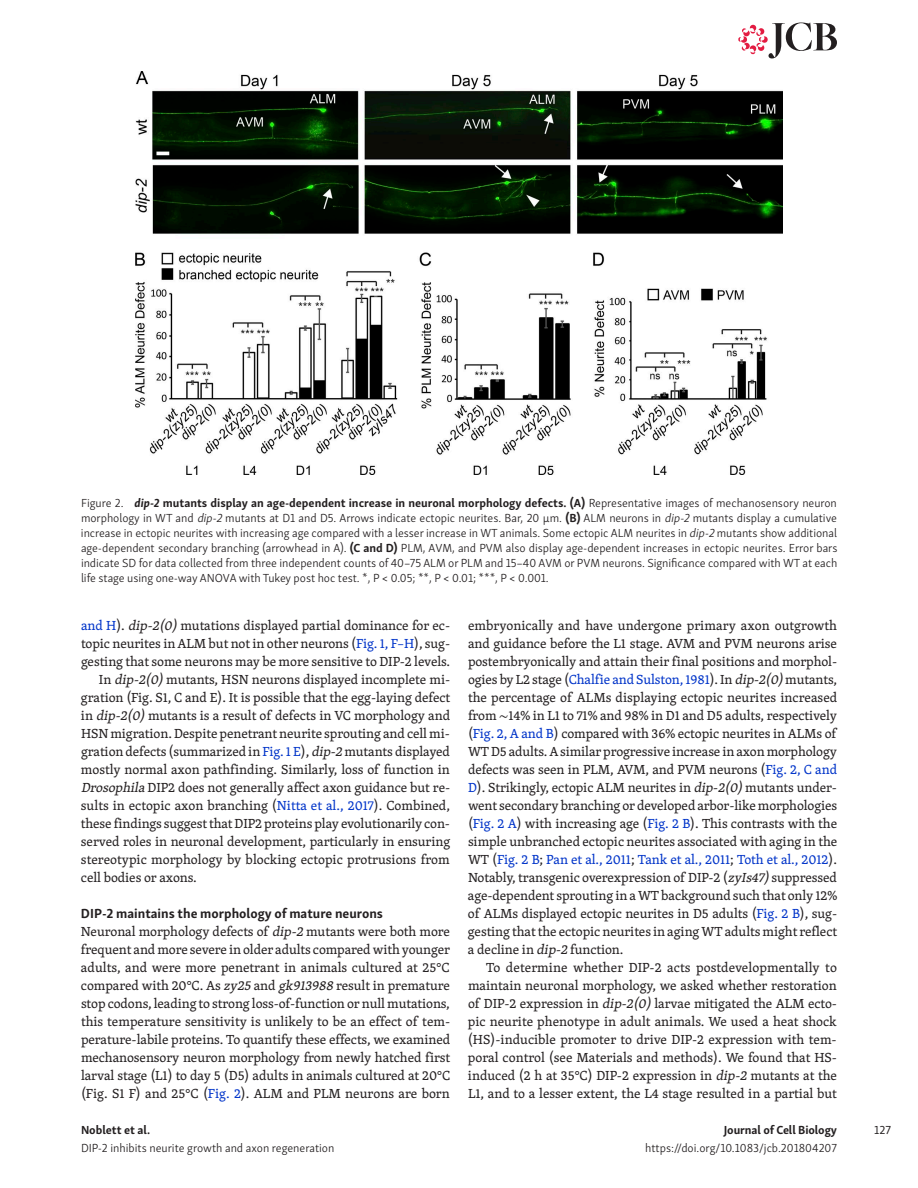
<style>
.page{position:relative;width:918px;height:1188px;background:#fff}
.page>*{position:absolute;margin:0;border:0;box-sizing:border-box;transform-origin:0 0}
.t1{font:13.5px/18px "Skolar PE";letter-spacing:-.005em;color:#231f20;text-align:justify}
.t2{font:700 13.5px "Skolar Sans PE";color:#231f20}
.t3{font:300 12px/15px "Skolar Sans PE";color:#231f20;text-align:justify}
.t4{font:700 12px "Skolar Sans PE";letter-spacing:-.005em;color:#231f20}
.t5{font:12px "Skolar Sans PE";color:#231f20}
.s1{font-weight:700;font-style:italic}
.s2{font-weight:700}
.s3{font-style:italic}
.s4{color:#0034c9}
.s5{font-family:"STIX"}
</style>
<div class="page">
<svg style="left:738px;top:23px;width:99px;height:35px"></svg>
<img style="left:135px;top:72px;width:648px;height:402px">
<p class="t3" style="left:81px;top:495px;width:758px">Figure 2. <span class="s1">dip-2</span> <span class="s2">mutants display an age-dependent increase in neuronal morphology defects. (A)</span> Representative images of mechanosensory neuron morphology in WT and <span class="s3">dip-2</span> mutants at D1 and D5. Arrows indicate ectopic neurites. Bar, 20 µm. <span class="s2">(B)</span> ALM neurons in <span class="s3">dip-2</span> mutants display a cumulative increase in ectopic neurites with increasing age compared with a lesser increase in WT animals. Some ectopic ALM neurites in <span class="s3">dip-2</span> mutants show additional age-dependent secondary branching (arrowhead in A). <span class="s2">(C and D)</span> PLM, AVM, and PVM also display age-dependent increases in ectopic neurites. Error bars indicate SD for data collected from three independent counts of 40–75 ALM or PLM and 15–40 AVM or PVM neurons. Significance compared with WT at each life stage using one-way ANOVA with Tukey post hoc test. *, P &lt; 0.05; **, P &lt; 0.01; ***, P &lt; 0.001.</p>
<p class="t1" style="left:81px;top:616px;width:371px"><span class="s4">and H</span>). <span class="s3">dip-2(0)</span>mutations displayed partial dominance for ec-</p>
<p class="t1" style="left:81px;top:634px;width:371px">topic neurites in ALM but not in other neurons (<span class="s4">Fig. 1, F–H</span>), sug-</p>
<p class="t1" style="left:81px;top:652px;width:371px">gesting that some neurons may be more sensitive to DIP-2 levels.</p>
<p class="t1" style="left:99px;top:670px;width:353px">In <span class="s3">dip-2(0)</span>mutants, HSN neurons displayed incomplete mi-</p>
<p class="t1" style="left:81px;top:688px;width:371px">gration (Fig. S1, C and E). It is possible that the egg-laying defect</p>
<p class="t1" style="left:81px;top:706px;width:371px">in <span class="s3">dip-2(0)</span>mutants is a result of defects in VC morphology and</p>
<p class="t1" style="left:81px;top:724px;width:370px">HSN migration. Despite penetrant neurite sprouting and cell mi-</p>
<p class="t1" style="left:81px;top:742px;width:371px">gration defects (summarized in <span class="s4">Fig. 1 E</span>), <span class="s3">dip-2</span> mutants displayed</p>
<p class="t1" style="left:81px;top:760px;width:370px">mostly normal axon pathfinding. Similarly, loss of function in</p>
<p class="t1" style="left:81px;top:778px;width:371px"><span class="s3">Drosophila</span>DIP2 does not generally affect axon guidance but re-</p>
<p class="t1" style="left:81px;top:796px;width:371px">sults in ectopic axon branching (<span class="s4">Nitta et al., 2017</span>). Combined,</p>
<p class="t1" style="left:81px;top:814px;width:371px">these findings suggest that DIP2 proteins play evolutionarily con-</p>
<p class="t1" style="left:81px;top:832px;width:371px">served roles in neuronal development, particularly in ensuring</p>
<p class="t1" style="left:81px;top:850px;width:370px">stereotypic morphology by blocking ectopic protrusions from</p>
<p class="t1" style="left:81px;top:868px;width:117px">cell bodies or axons.</p>
<p class="t2" style="left:81px;top:902px;width:304px">DIP-2 maintains the morphology of mature neurons</p>
<p class="t1" style="left:81px;top:922px;width:371px">Neuronal morphology defects of <span class="s3">dip-2</span> mutants were both more frequent and more severe in older adults compared with younger adults, and were more penetrant in animals cultured at 25°C compared with 20°C. As <span class="s3">zy25</span> and <span class="s3">gk913988</span> result in premature stop codons, leading to strong loss-of-function or null mutations, this temperature sensitivity is unlikely to be an effect of tem&shy;perature-labile proteins. To quantify these effects, we examined mechanosensory neuron morphology from newly hatched first larval stage (L1) to day 5 (D5) adults in animals cultured at 20°C (Fig. S1 F) and 25°C (<span class="s4">Fig. 2</span>). ALM and PLM neurons are born</p>
<p class="t4" style="left:81px;top:1120px;width:71px">Noblett et al.</p>
<p class="t3" style="left:81px;top:1140px;width:255px">DIP-2 inhibits neurite growth and axon regeneration</p>
<p class="t1" style="left:468px;top:616px;width:371px">embryonically and have undergone primary axon outgrowth and guidance before the L1 stage. AVM and PVM neurons arise postembryonically and attain their final positions and morphol&shy;ogies by L2 stage (<span class="s4">Chalfie and Sulston, 1981</span>). In <span class="s3">dip-2(0)</span>mutants, the percentage of ALMs displaying ectopic neurites increased from <span class="s5">∼</span>14% in L1 to 71% and 98% in D1 and D5 adults, respectively (<span class="s4">Fig. 2, A and B</span>) compared with 36% ectopic neurites in ALMs of WT D5 adults. A similar progressive increase in axon morphology defects was seen in PLM, AVM, and PVM neurons (<span class="s4">Fig. 2, C and D</span>). Strikingly, ectopic ALM neurites in <span class="s3">dip-2(0)</span>mutants under&shy;went secondary branching or developed arbor-like morphologies (<span class="s4">Fig. 2 A</span>) with increasing age (<span class="s4">Fig. 2 B</span>). This contrasts with the simple unbranched ectopic neurites associated with aging in the WT (<span class="s4">Fig. 2 B</span>; <span class="s4">Pan et al., 2011</span>; <span class="s4">Tank et al., 2011</span>; <span class="s4">Toth et al., 2012</span>).<br>Notably, transgenic overexpression of DIP-2 (<span class="s3">zyIs47)</span>suppressed age-dependent sprouting in a WT background such that only 12% of ALMs displayed ectopic neurites in D5 adults (<span class="s4">Fig. 2 B</span>), sug&shy;gesting that the ectopic neurites in aging WT adults might reflect a decline in <span class="s3">dip-2</span> function.</p>
<p class="t1" style="left:468px;top:958px;width:371px;text-indent:18px">To determine whether DIP-2 acts postdevelopmentally to maintain neuronal morphology, we asked whether restoration of DIP-2 expression in <span class="s3">dip-2(0)</span>larvae mitigated the ALM ecto&shy;pic neurite phenotype in adult animals. We used a heat shock (HS)-inducible promoter to drive DIP-2 expression with tem&shy;poral control (see Materials and methods). We found that HS&shy;induced (2 h at 35°C) DIP-2 expression in <span class="s3">dip-2</span> mutants at the L1, and to a lesser extent, the L4 stage resulted in a partial but</p>
<p class="t4" style="left:724px;top:1120px;width:115px">Journal of Cell Biology</p>
<p class="t3" style="left:645px;top:1140px;width:193px">https://doi.org/10.1083/jcb.201804207</p>
<p class="t5" style="left:874px;top:1121px;width:18px">127</p>
</div>
